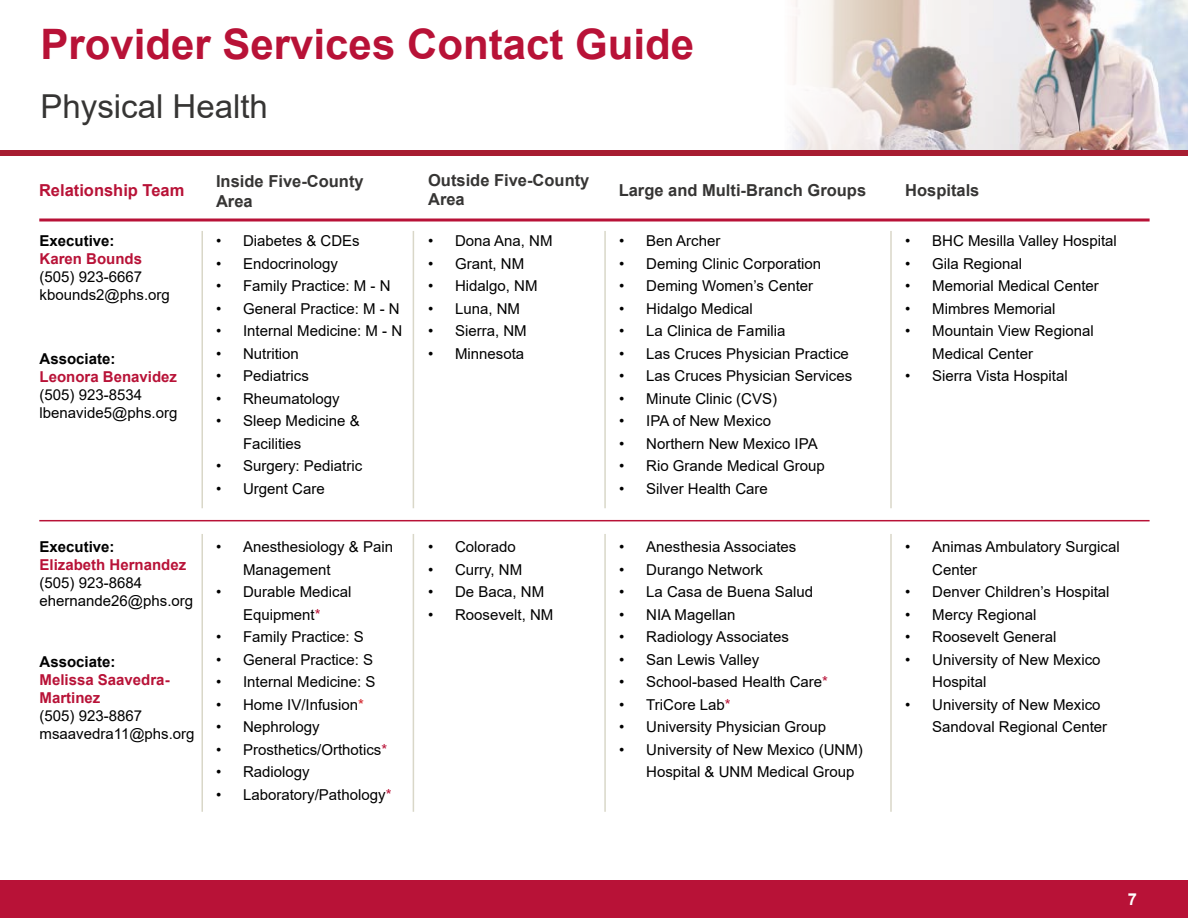
<style>
.page{position:relative;width:1188px;height:918px;background:#fff}
.page>*{position:absolute;margin:0;border:0;box-sizing:border-box;transform-origin:0 0}
.t1{font:700 42px "Arial";color:#b81237}
.t2{font:33px "Arial";color:#363534}
.t3{font:700 16.5px/19.8px "Arial";color:#363534}
.t4{font:700 16.5px "Arial";color:#b81237}
.t5{font:700 16.5px "Arial";color:#fff}
.t6{font:15px/22.5px "Arial";color:#000}
.t7{font:700 15px/18px "Arial";color:#b81237}
.t8{font:700 15px "Arial";color:#000}
.s1{color:#b81237}
.s2{color:#d2232a}
</style>
<div class="page">
<img style="left:785px;top:0;width:403px;height:151px">
<div style="left:0;top:151px;width:1188px;height:5px;background:#a71d31"></div>
<hr style="left:201px;top:231px;width:2px;height:277px;background:#d9d7c8">
<hr style="left:413px;top:231px;width:1px;height:277px;background:#d9d7c8">
<hr style="left:604px;top:231px;width:2px;height:277px;background:#d9d7c8">
<hr style="left:890px;top:231px;width:2px;height:277px;background:#d9d7c8">
<hr style="left:39px;top:520px;width:1111px;height:1px;background:#b81237">
<hr style="left:201px;top:534px;width:2px;height:278px;background:#d9d7c8">
<hr style="left:413px;top:534px;width:1px;height:278px;background:#d9d7c8">
<hr style="left:604px;top:534px;width:2px;height:278px;background:#d9d7c8">
<hr style="left:890px;top:534px;width:2px;height:278px;background:#d9d7c8">
<hr style="left:39px;top:219px;width:1111px;height:3px;background:#b81237">
<div style="left:0;top:880px;width:1188px;height:38px;background:#b81237"></div>
<h1 class="t1" style="left:40px;top:15px;width:655px">Provider Services Contact Guide</h1>
<h2 class="t2" style="left:40px;top:83px;width:229px">Physical Health</h2>
<p class="t4" style="left:39px;top:179px;width:147px">Relationship Team</p>
<p class="t3" style="left:216px;top:172px;width:149px">Inside Five-County<br>Area</p>
<p class="t3" style="left:428px;top:170px;width:163px">Outside Five-County<br>Area</p>
<p class="t3" style="left:619px;top:180px;width:249px">Large and Multi-Branch Groups</p>
<p class="t3" style="left:905px;top:180px;width:76px">Hospitals</p>
<p class="t8" style="left:40px;top:230px;width:77px">Executive:</p>
<p class="t7" style="left:40px;top:250px;width:104px">Karen Bounds</p>
<p class="t6" style="left:40px;top:268px;width:132px;line-height:18px">(505) 923-6667 kbounds2@phs.org</p>
<p class="t8" style="left:40px;top:348px;width:77px">Associate:</p>
<p class="t7" style="left:40px;top:368px;width:139px">Leonora Benavidez</p>
<p class="t6" style="left:40px;top:386px;width:139px;line-height:18px">(505) 923-8534 lbenavide5@phs.org</p>
<p class="t8" style="left:40px;top:536px;width:77px">Executive:</p>
<p class="t7" style="left:40px;top:556px;width:148px">Elizabeth Hernandez</p>
<p class="t6" style="left:40px;top:574px;width:155px;line-height:18px">(505) 923-8684 ehernande26@phs.org</p>
<p class="t8" style="left:40px;top:651px;width:77px">Associate:</p>
<p class="t7" style="left:40px;top:671px;width:132px">Melissa Saavedra-<br>Martinez</p>
<p class="t6" style="left:40px;top:707px;width:157px;line-height:18px">(505) 923-8867 msaavedra11@phs.org</p>
<p class="t6" style="left:216px;top:230px;width:145px">• Diabetes &amp; CDEs</p>
<p class="t6" style="left:216px;top:252px;width:124px">• Endocrinology</p>
<p class="t6" style="left:216px;top:275px;width:176px">• Family Practice: M - N</p>
<p class="t6" style="left:216px;top:297px;width:185px">• General Practice: M - N</p>
<p class="t6" style="left:216px;top:320px;width:188px">• Internal Medicine: M - N</p>
<p class="t6" style="left:216px;top:342px;width:84px">• Nutrition</p>
<p class="t6" style="left:216px;top:365px;width:94px">• Pediatrics</p>
<p class="t6" style="left:216px;top:387px;width:125px">• Rheumatology</p>
<p class="t6" style="left:243px;top:410px;width:118px;text-indent:-27px">• Sleep Medicine &amp;<br>Facilities</p>
<p class="t6" style="left:216px;top:455px;width:148px">• Surgery: Pediatric</p>
<p class="t6" style="left:216px;top:477px;width:110px">• Urgent Care</p>
<p class="t6" style="left:243px;top:536px;width:152px;text-indent:-27px">• Anesthesiology &amp; Pain<br>Management</p>
<p class="t6" style="left:216px;top:581px;width:137px;text-align:center">• Durable Medical<br>Equipment<span class="s1">*</span></p>
<p class="t6" style="left:216px;top:626px;width:149px">• Family Practice: S</p>
<p class="t6" style="left:216px;top:648px;width:159px">• General Practice: S</p>
<p class="t6" style="left:216px;top:671px;width:161px">• Internal Medicine: S</p>
<p class="t6" style="left:216px;top:693px;width:149px">• Home IV/Infusion<span class="s2">*</span></p>
<p class="t6" style="left:216px;top:716px;width:105px">• Nephrology</p>
<p class="t6" style="left:216px;top:738px;width:173px">• Prosthetics/Orthotics<span class="s1">*</span></p>
<p class="t6" style="left:216px;top:761px;width:95px">• Radiology</p>
<p class="t6" style="left:216px;top:783px;width:177px">• Laboratory/Pathology<span class="s1">*</span></p>
<p class="t6" style="left:428px;top:230px;width:126px">• Dona Ana, NM</p>
<p class="t6" style="left:428px;top:252px;width:98px">• Grant, NM</p>
<p class="t6" style="left:428px;top:275px;width:111px">• Hidalgo, NM</p>
<p class="t6" style="left:428px;top:297px;width:94px">• Luna, NM</p>
<p class="t6" style="left:428px;top:320px;width:100px">• Sierra, NM</p>
<p class="t6" style="left:428px;top:342px;width:98px">• Minnesota</p>
<p class="t6" style="left:428px;top:536px;width:89px">• Colorado</p>
<p class="t6" style="left:428px;top:558px;width:96px">• Curry, NM</p>
<p class="t6" style="left:428px;top:581px;width:118px">• De Baca, NM</p>
<p class="t6" style="left:428px;top:603px;width:127px">• Roosevelt, NM</p>
<p class="t6" style="left:619px;top:230px;width:103px">• Ben Archer</p>
<p class="t6" style="left:619px;top:252px;width:204px">• Deming Clinic Corporation</p>
<p class="t6" style="left:619px;top:275px;width:196px">• Deming Women’s Center</p>
<p class="t6" style="left:619px;top:297px;width:135px">• Hidalgo Medical</p>
<p class="t6" style="left:619px;top:320px;width:168px">• La Clinica de Familia</p>
<p class="t6" style="left:619px;top:342px;width:231px">• Las Cruces Physician Practice</p>
<p class="t6" style="left:619px;top:365px;width:234px">• Las Cruces Physician Services</p>
<p class="t6" style="left:619px;top:387px;width:159px">• Minute Clinic (CVS)</p>
<p class="t6" style="left:619px;top:410px;width:153px">• IPA of New Mexico</p>
<p class="t6" style="left:619px;top:432px;width:200px">• Northern New Mexico IPA</p>
<p class="t6" style="left:619px;top:455px;width:207px">• Rio Grande Medical Group</p>
<p class="t6" style="left:619px;top:477px;width:150px">• Silver Health Care</p>
<p class="t6" style="left:619px;top:536px;width:179px">• Anesthesia Associates</p>
<p class="t6" style="left:619px;top:558px;width:145px">• Durango Network</p>
<p class="t6" style="left:619px;top:581px;width:195px">• La Casa de Buena Salud</p>
<p class="t6" style="left:619px;top:603px;width:118px">• NIA Magellan</p>
<p class="t6" style="left:619px;top:626px;width:171px">• Radiology Associates</p>
<p class="t6" style="left:619px;top:648px;width:142px">• San Lewis Valley</p>
<p class="t6" style="left:619px;top:671px;width:210px">• School-based Health Care<span class="s1">*</span></p>
<p class="t6" style="left:619px;top:693px;width:113px">• TriCore Lab<span class="s1">*</span></p>
<p class="t6" style="left:619px;top:716px;width:209px">• University Physician Group</p>
<p class="t6" style="left:646px;top:738px;width:218px;text-indent:-27px">• University of New Mexico (UNM)<br>Hospital &amp; UNM Medical Group</p>
<p class="t6" style="left:905px;top:230px;width:213px">• BHC Mesilla Valley Hospital</p>
<p class="t6" style="left:905px;top:252px;width:119px">• Gila Regional</p>
<p class="t6" style="left:905px;top:275px;width:195px">• Memorial Medical Center</p>
<p class="t6" style="left:905px;top:297px;width:152px">• Mimbres Memorial</p>
<p class="t6" style="left:932px;top:320px;width:163px;text-indent:-27px">• Mountain View Regional<br>Medical Center</p>
<p class="t6" style="left:905px;top:365px;width:164px">• Sierra Vista Hospital</p>
<p class="t6" style="left:932px;top:536px;width:189px;text-indent:-27px">• Animas Ambulatory Surgical<br>Center</p>
<p class="t6" style="left:905px;top:581px;width:206px">• Denver Children’s Hospital</p>
<p class="t6" style="left:905px;top:603px;width:133px">• Mercy Regional</p>
<p class="t6" style="left:905px;top:626px;width:153px">• Roosevelt General</p>
<p class="t6" style="left:932px;top:648px;width:170px;text-indent:-27px">• University of New Mexico<br>Hospital</p>
<p class="t6" style="left:932px;top:693px;width:177px;text-indent:-27px">• University of New Mexico<br>Sandoval Regional Center</p>
<p class="t5" style="left:1128px;top:888px;width:11px">7</p>
</div>
